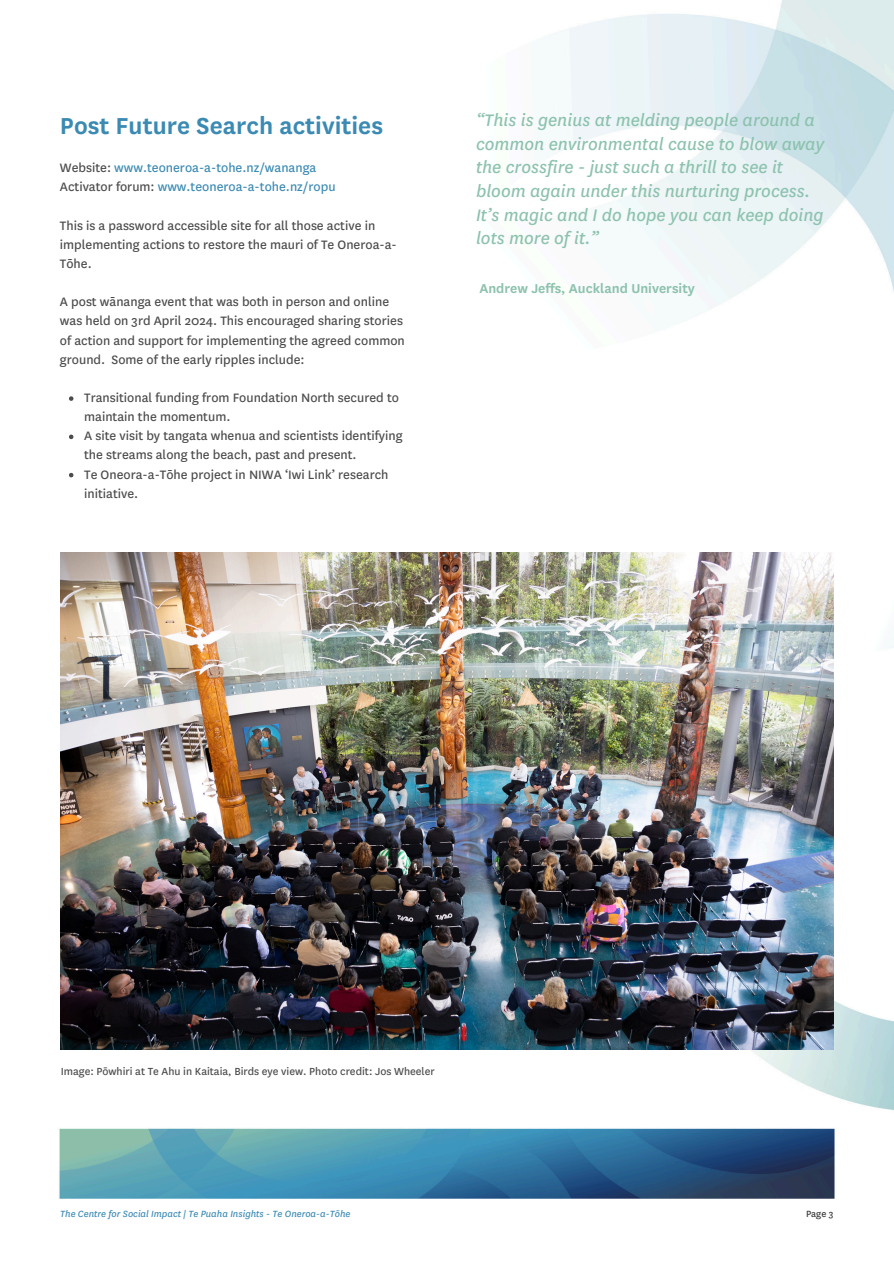
<style>
.page{position:relative;width:894px;height:1264px;background:#fff}
.page>*{position:absolute;margin:0;border:0;box-sizing:border-box;transform-origin:0 0}
.t1{font:600 27px "National";color:#3b8ab3}
.t2{font:italic 19.5px/23.7px "National";color:#8dc2ae}
.t3{font:600 15px "National";color:#8dc2ae}
.t4{font:14.25px/19.2px "National";color:#4b4b4b}
.t5{font:14.25px/19.2px "National";color:#3b8ab3}
.t6{font:12px "National";color:#4b4b4b}
.t7{font:italic 10.5px "National";color:#3b8ab3}
.t8{font:10.5px "National";color:#343434}
.s1{color:#4b4b4b}
</style>
<div class="page">
<img style="left:59px;top:0;width:834px;height:1199px">
<img style="left:60px;top:552px;width:773px;height:497px">
<svg style="left:69px;top:396px;width:4px;height:5px"></svg>
<svg style="left:69px;top:434px;width:4px;height:5px"></svg>
<svg style="left:69px;top:473px;width:4px;height:4px"></svg>
<h3 class="t1" style="left:60px;top:110px;width:324px">Post Future Search activities</h3>
<h3 class="t5" style="left:60px;top:158px;width:277px"><span class="s1">Website:</span> www.teoneroa-a-tohe.nz/wananga<br><span class="s1">Activator forum:</span> www.teoneroa-a-tohe.nz/ropu</h3>
<p class="t4" style="left:60px;top:216px;width:338px">This is a password accessible site for all those active in implementing actions to restore the mauri of Te Oneroa-a-<br>Tōhe.</p>
<p class="t4" style="left:60px;top:292px;width:346px">A post wānanga event that was both in person and online was held on 3rd April 2024. This encouraged sharing stories of action and support for implementing the agreed common ground. Some of the early ripples include:</p>
<p class="t4" style="left:84px;top:388px;width:316px">Transitional funding from Foundation North secured to maintain the momentum.</p>
<h2 class="t4" style="left:84px;top:426px;width:320px">A site visit by tangata whenua and scientists identifying the streams along the beach, past and present.</h2>
<h3 class="t4" style="left:84px;top:464px;width:306px">Te Oneora-a-Tōhe project in NIWA ‘Iwi Link’ research initiative.</h3>
<p class="t2" style="left:476px;top:108px;width:349px">“This is genius at melding people around a common environmental cause to blow away the crossfire - just such a thrill to see it bloom again under this nurturing process.<br>It’s magic and I do hope you can keep doing lots more of it.”</p>
<h5 class="t3" style="left:479px;top:280px;width:217px">Andrew Jeffs, Auckland University</h5>
<h3 class="t6" style="left:61px;top:1064px;width:375px">Image: Pōwhiri at Te Ahu in Kaitaia, Birds eye view. Photo credit: Jos Wheeler</h3>
<p class="t7" style="left:60px;top:1208px;width:292px">The Centre for Social Impact | Te Puaha Insights - Te Oneroa-a-Tōhe</p>
<h1 class="t8" style="left:805px;top:1208px;width:29px">Page 3</h1>
</div>
